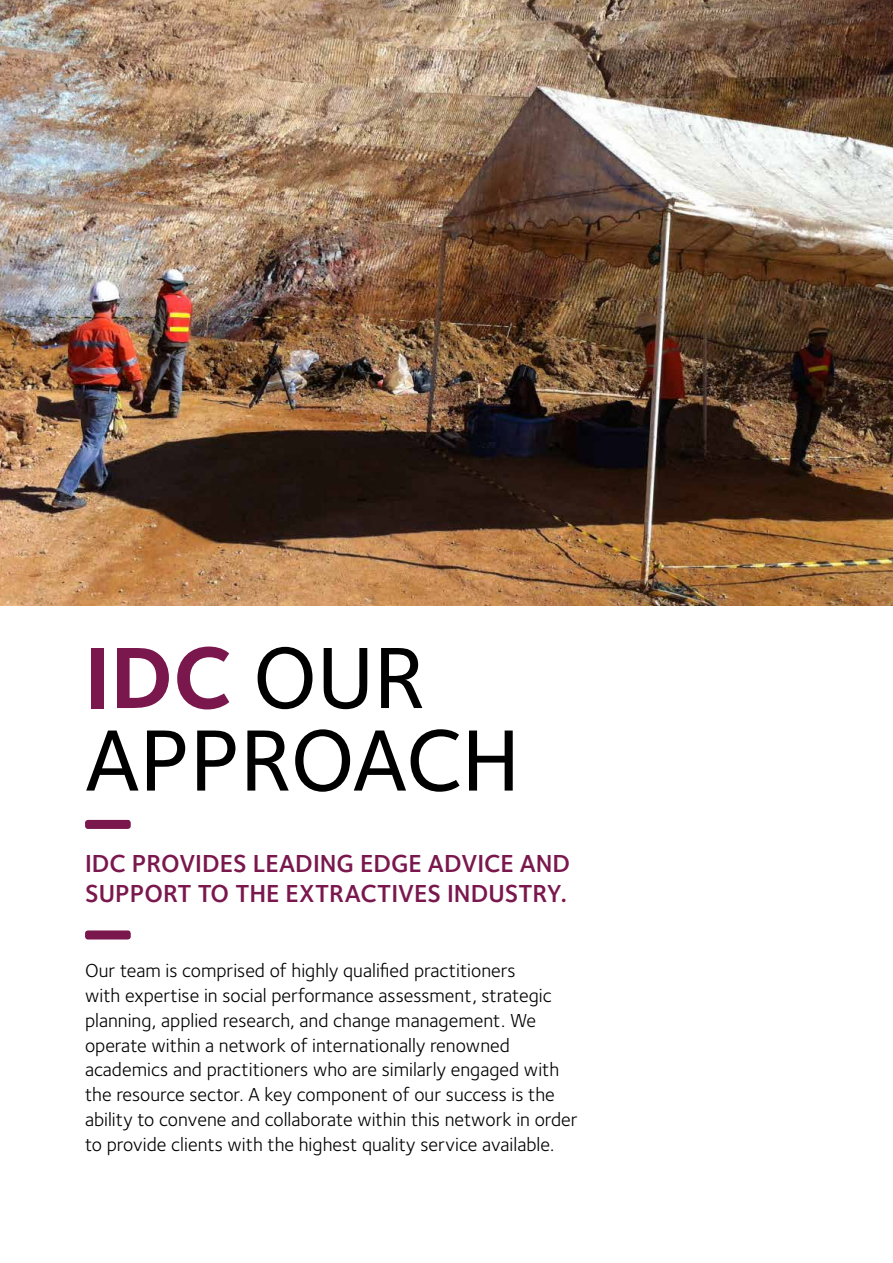
<style>
.page{position:relative;width:893px;height:1263px;background:#fff}
.page>*{position:absolute;margin:0;border:0;box-sizing:border-box;transform-origin:0 0}
.t1{font:500 90px/82.5px "Foundry Sterling";color:#000}
.t2{font:600 25.5px/30px "Foundry Sterling";color:#7a174d}
.t3{font:19.5px/24.8px "Foundry Sterling";color:#000}
.s1{font-weight:700;color:#7a174d}
</style>
<div class="page">
<img style="left:0;top:0;width:893px;height:606px">
<div style="left:85px;top:820px;width:46px;height:9px;background:#7a174d;border-radius:3px"></div>
<div style="left:85px;top:930px;width:46px;height:9px;background:#7a174d;border-radius:3px"></div>
<h1 class="t1" style="left:85px;top:636px;width:436px"><span class="s1">IDC</span> OUR<br>APPROACH</h1>
<h2 class="t2" style="left:85px;top:848px;width:487px">IDC PROVIDES LEADING EDGE ADVICE AND<br>SUPPORT TO THE EXTRACTIVES INDUSTRY.</h2>
<p class="t3" style="left:85px;top:958px;width:494px">Our team is comprised of highly qualified practitioners<br>with expertise in social performance assessment, strategic planning, applied research, and change management. We operate within a network of internationally renowned academics and practitioners who are similarly engaged with the resource sector. A key component of our success is the ability to convene and collaborate within this network in order to provide clients with the highest quality service available.</p>
</div>
